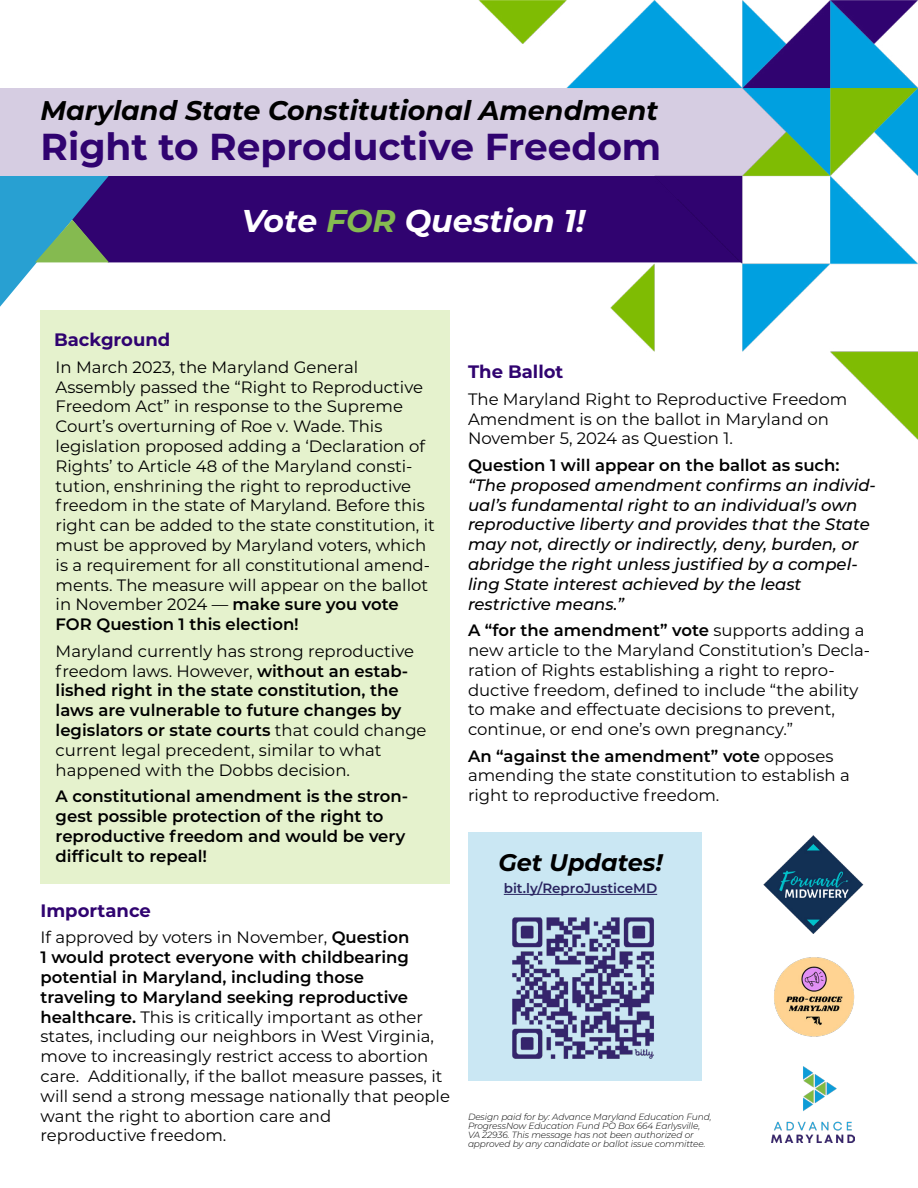
<style>
.page{position:relative;width:918px;height:1188px;background:#fff}
.page>*{position:absolute;margin:0;border:0;box-sizing:border-box;transform-origin:0 0}
.t1{font:700 37.5px "Montserrat";color:#300370}
.t2{font:italic 700 31.5px "Montserrat";color:#fff}
.t3{font:italic 700 27px "Montserrat";color:#000}
.t4{font:italic 700 24px "Montserrat";color:#000}
.t5{font:700 18px "Montserrat";color:#300370}
.t6{font:16.5px/19.8px "Montserrat";color:#000}
.t7{font:600 16.5px/19.8px "Montserrat";color:#000}
.t8{font:italic 500 16.5px/19.8px "Montserrat";color:#000}
.t9{font:600 13.5px "Montserrat";color:#292460}
.t10{font:italic 300 9px/9px "Montserrat";letter-spacing:-.01em;color:#000}
.s1{color:#85ba51}
.s2{font-weight:400}
.s3{font-weight:600}
.s4{font-weight:500;font-style:italic}
</style>
<div class="page">
<img style="left:772px;top:1066px;width:82px;height:77px">
<div style="left:109px;top:176px;width:141px;height:86px;background:#300370"></div>
<div style="left:40px;top:310px;width:410px;height:574px;background:#e5f2cd"></div>
<div style="left:0;top:88px;width:826px;height:88px;background:#d6cde2"></div>
<img style="left:250px;top:0;width:668px;height:440px">
<img style="left:764px;top:835px;width:100px;height:99px">
<div style="left:468px;top:832px;width:234px;height:248px;background:#cae7f3"></div>
<img style="left:512px;top:917px;width:142px;height:142px">
<hr style="left:504px;top:894px;width:153px;height:1px;background:#292460">
<svg style="left:0;top:176px;width:109px;height:131px"></svg>
<img style="left:774px;top:957px;width:81px;height:80px">
<h3 class="t3" style="left:40px;top:91px;width:619px">Maryland State Constitutional Amendment</h3>
<h1 class="t1" style="left:40px;top:120px;width:622px">Right to Reproductive Freedom</h1>
<h2 class="t2" style="left:242px;top:198px;width:345px">Vote <span class="s1">FOR</span> Question !1</h2>
<p class="t5" style="left:54px;top:327px;width:118px">Background</p>
<p class="t6" style="left:56px;top:357px;width:371px">In March 2023, the Maryland General Assembly passed the “Right to Reproductive Freedom Act” in response to the Supreme Court s’ overturning of Roe .v Wade. This legislation proposed adding a ‘Declaration of</p>
<p class="t6" style="left:56px;top:475px;width:357px">tution, enshrining the right to reproductive</p>
<p class="t6" style="left:56px;top:456px;width:358px">Rights’ to Article 48 of the Maryland consti-</p>
<p class="t6" style="left:56px;top:495px;width:381px">freedom in the state of Maryland. Before this right can be added to the state constitution it, must be approved by Maryland voters, which</p>
<p class="t6" style="left:56px;top:574px;width:374px">ments. The measure will appear on the ballot</p>
<p class="t6" style="left:56px;top:555px;width:376px">is a requirement for all constitutional amend-</p>
<p class="t7" style="left:56px;top:594px;width:345px"><span class="s2">in November 2024 —</span> make sure you vote<br>FOR Question 1 this election!</p>
<p class="t6" style="left:56px;top:640px;width:360px">Maryland currently has strong reproductive</p>
<p class="t7" style="left:56px;top:680px;width:345px">lished right in the state constitution, the</p>
<p class="t6" style="left:56px;top:660px;width:354px">freedom laws. However, <span class="s3">without an estab-</span></p>
<p class="t6" style="left:56px;top:700px;width:373px"><span class="s3">laws are vulnerable to future changes by legislators or state courts</span> that could change current legal precedent, similar to what happened with the Dobbs decision.</p>
<p class="t7" style="left:56px;top:805px;width:329px">gest possible protection of the right to</p>
<p class="t7" style="left:56px;top:786px;width:354px">A constitutional amendment is the stron-</p>
<p class="t7" style="left:56px;top:825px;width:351px">reproductive freedom and would be very difficult to repeal!</p>
<p class="t5" style="left:40px;top:898px;width:112px">Importance</p>
<p class="t6" style="left:40px;top:927px;width:370px">If approved by voters in November, <span class="s3">Question</span></p>
<p class="t7" style="left:40px;top:947px;width:370px">1 would protect everyone with childbearing</p>
<p class="t7" style="left:40px;top:967px;width:325px">potential in Maryland, including those</p>
<p class="t7" style="left:40px;top:986px;width:369px">traveling to Maryland seeking reproductive</p>
<p class="t6" style="left:40px;top:1006px;width:384px"><span class="s3">healthcare.</span> This is critically important as other</p>
<p class="t6" style="left:40px;top:1026px;width:395px">states, including our neighbors in West Virginia,</p>
<p class="t6" style="left:40px;top:1046px;width:389px">move to increasingly restrict access to abortion</p>
<p class="t6" style="left:88px;top:1066px;width:356px">Additionally if, the ballot measure passes it,</p>
<p class="t6" style="left:40px;top:1066px;width:411px">care.<br>will send a strong message nationally that people want the right to abortion care and<br>reproductive freedom.</p>
<p class="t5" style="left:468px;top:359px;width:97px">The Ballot</p>
<p class="t6" style="left:468px;top:388px;width:381px">The Maryland Right to Reproductive Freedom<br>Amendment is on the ballot in Maryland on<br>November 5, 2024 as Question 1.</p>
<p class="t7" style="left:468px;top:454px;width:373px">Question 1 will appear on the ballot as such:</p>
<p class="t8" style="left:468px;top:494px;width:391px">ual s’ fundamental right to an individual s’ own</p>
<p class="t8" style="left:468px;top:474px;width:409px">“The proposed amendment confirms an individ-</p>
<p class="t8" style="left:468px;top:514px;width:403px">reproductive liberty and provides that the State may not, directly or indirectly, deny, burden, or</p>
<p class="t8" style="left:468px;top:573px;width:335px">ling State interest achieved by the least</p>
<p class="t8" style="left:468px;top:554px;width:391px">abridge the right unless justified by a compel-</p>
<p class="t7" style="left:468px;top:590px;width:398px;line-height:26.5px"><span class="s4">restrictive means “.<br></span>A “for the amendment” vote <span class="s2">supports adding a</span></p>
<p class="t6" style="left:468px;top:640px;width:404px">new article to the Maryland Constitution s’ Decla-</p>
<p class="t6" style="left:468px;top:659px;width:368px">ration of Rights establishing a right to repro-</p>
<p class="t6" style="left:468px;top:679px;width:392px">ductive freedom, defined to include “the ability</p>
<p class="t6" style="left:468px;top:699px;width:369px">to make and effectuate decisions to prevent, continue, or end one s’ own pregnancy “.</p>
<p class="t6" style="left:468px;top:745px;width:383px"><span class="s3">An “against the amendment” vote</span> opposes amending the state constitution to establish a right to reproductive freedom.</p>
<h3 class="t4" style="left:498px;top:845px;width:166px">Get Updates!</h3>
<p class="t9" style="left:504px;top:879px;width:155px">bit l y. /ReproJusticeMD</p>
<p class="t10" style="left:468px;top:1112px;width:245px">Design paid for by: Advance Maryland Education Fund, ProgressNow Education Fund PO Box 664 Earlysville, VA 22936. This message has not been authorized or approved by any candidate or ballot issue committee.</p>
</div>
